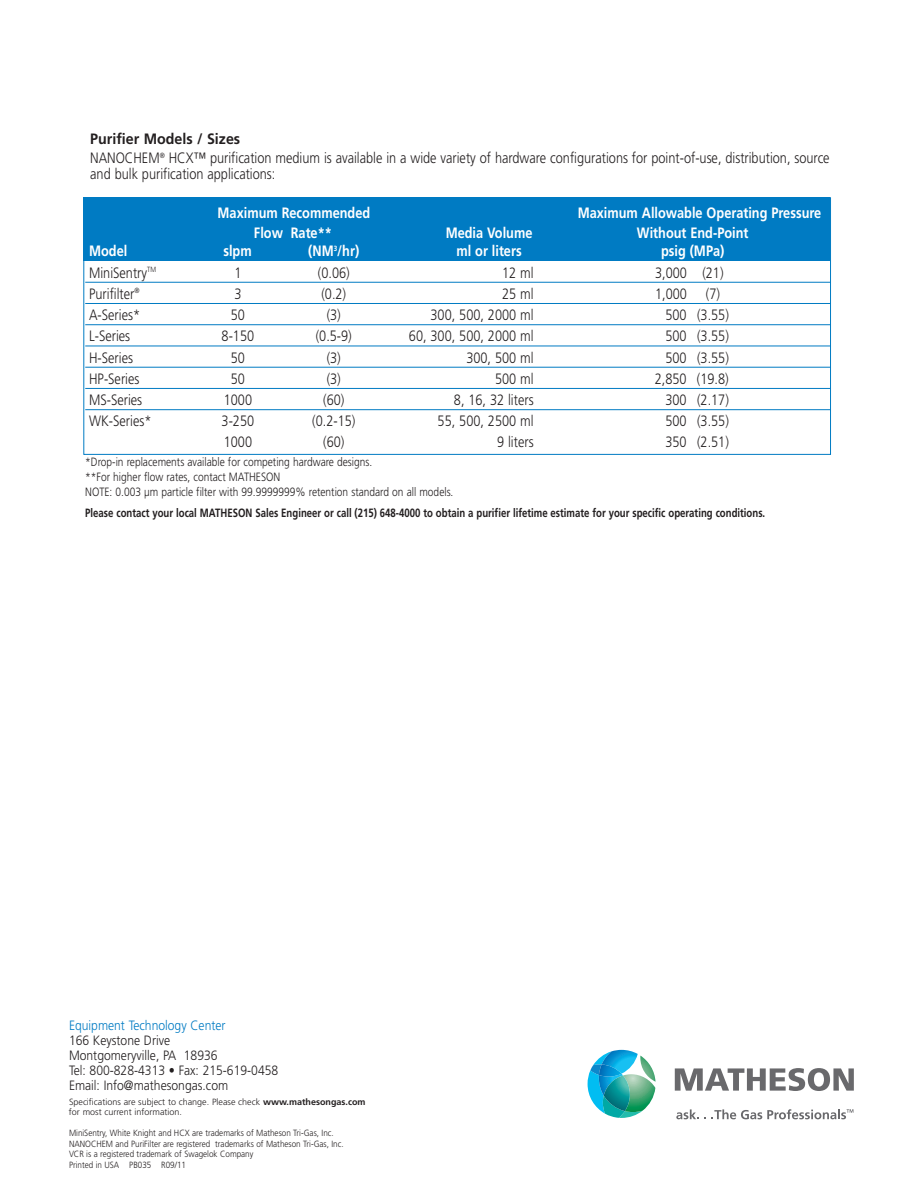
<style>
.page{position:relative;width:918px;height:1188px;background:#fff}
.page>*{position:absolute;margin:0;border:0;box-sizing:border-box;transform-origin:0 0}
.t1{font:300 15px/18.6px "Frutiger";color:#231f20;scale:.85 1}
.t2{font:700 15px "Frutiger";color:#fff;scale:.85 1}
.t3{font:300 13.5px/15px "Frutiger";color:#231f20;scale:.9 1}
.t4{font:300 13.5px "Frutiger";color:#007bc3;scale:.9 1}
.t5{font:300 12px/15.3px "Frutiger";color:#231f20;scale:.85 1}
.t6{font:700 12px "Frutiger";color:#231f20;scale:.8 1}
.t7{font:300 9px/10.5px "Frutiger";color:#231f20;scale:.9 1}
.t8{font:300 9px/10.5px "Frutiger";color:#231f20}
.s1{font-weight:700}
</style>
<div class="page">
<div style="left:83px;top:197px;width:747px;height:64px;background:#007bc3"></div>
<hr style="left:85px;top:282px;width:745px;height:1px;background:#007bc3">
<hr style="left:85px;top:303px;width:745px;height:1px;background:#007bc3">
<hr style="left:85px;top:324px;width:745px;height:1px;background:#007bc3">
<hr style="left:85px;top:346px;width:745px;height:1px;background:#007bc3">
<hr style="left:85px;top:367px;width:745px;height:1px;background:#007bc3">
<hr style="left:85px;top:388px;width:745px;height:1px;background:#007bc3">
<hr style="left:85px;top:409px;width:745px;height:1px;background:#007bc3">
<svg style="left:588px;top:1050px;width:68px;height:68px"></svg>
<svg style="left:675px;top:1068px;width:179px;height:23px"></svg>
<svg style="left:676px;top:1109px;width:30px;height:10px"></svg>
<svg style="left:712px;top:1109px;width:141px;height:10px"></svg>
<p class="t1" style="left:90px;top:131px;width:871px"><span class="s1">Purifier Models / Sizes<br></span>NANOCHEM<sup>®</sup> HCX™ purification medium is available in a wide variety of hardware configurations for point-of-use, distribution, source</p>
<p class="t1" style="left:90px;top:166px;width:219px">and bulk purification applications:</p>
<p class="t2" style="left:218px;top:207px;width:181px">Maximum Recommended</p>
<p class="t2" style="left:578px;top:207px;width:288px">Maximum Allowable Operating Pressure</p>
<p class="t2" style="left:254px;top:227px;width:93px">Flow Rate**</p>
<p class="t2" style="left:446px;top:227px;width:104px">Media Volume</p>
<p class="t2" style="left:637px;top:227px;width:133px">Without End-Point</p>
<p class="t2" style="left:89px;top:245px;width:46px">Model</p>
<p class="t2" style="left:223px;top:245px;width:35px">slpm</p>
<p class="t2" style="left:308px;top:245px;width:61px">(NM<sup>3</sup>/hr)</p>
<p class="t2" style="left:457px;top:245px;width:78px">ml or liters</p>
<p class="t2" style="left:661px;top:245px;width:76px">psig (MPa)</p>
<p class="t1" style="left:89px;top:264px;width:80px">MiniSentry<sup>TM</sup></p>
<p class="t1" style="left:234px;top:264px;width:10px">1</p>
<p class="t1" style="left:318px;top:264px;width:39px">(0.06)</p>
<p class="t1" style="left:502px;top:264px;width:39px">12 ml</p>
<p class="t1" style="left:655px;top:264px;width:82px">3,000 (21)</p>
<p class="t1" style="left:89px;top:285px;width:61px">Purifilter<sup>®</sup></p>
<p class="t1" style="left:234px;top:285px;width:10px">3</p>
<p class="t1" style="left:321px;top:285px;width:31px">(0.2)</p>
<p class="t1" style="left:502px;top:285px;width:39px">25 ml</p>
<p class="t1" style="left:655px;top:285px;width:39px">1,000</p>
<p class="t1" style="left:706px;top:285px;width:18px">(7)</p>
<p class="t1" style="left:89px;top:307px;width:61px">A-Series*</p>
<p class="t1" style="left:231px;top:307px;width:18px">50</p>
<p class="t1" style="left:327px;top:307px;width:18px">(3)</p>
<p class="t1" style="left:431px;top:307px;width:123px">300, 500, 2000 ml</p>
<p class="t1" style="left:665px;top:307px;width:76px">500 (3.55)</p>
<p class="t1" style="left:89px;top:328px;width:50px">L-Series</p>
<p class="t1" style="left:222px;top:328px;width:40px">8-150</p>
<p class="t1" style="left:316px;top:328px;width:44px">(0.5-9)</p>
<p class="t1" style="left:409px;top:328px;width:148px">60, 300, 500, 2000 ml</p>
<p class="t1" style="left:665px;top:328px;width:76px">500 (3.55)</p>
<p class="t1" style="left:89px;top:349px;width:53px">H-Series</p>
<p class="t1" style="left:231px;top:349px;width:18px">50</p>
<p class="t1" style="left:327px;top:349px;width:18px">(3)</p>
<p class="t1" style="left:466px;top:349px;width:81px">300, 500 ml</p>
<p class="t1" style="left:665px;top:349px;width:76px">500 (3.55)</p>
<p class="t1" style="left:89px;top:370px;width:61px">HP-Series</p>
<p class="t1" style="left:231px;top:370px;width:18px">50</p>
<p class="t1" style="left:327px;top:370px;width:18px">(3)</p>
<p class="t1" style="left:495px;top:370px;width:47px">500 ml</p>
<p class="t1" style="left:655px;top:370px;width:89px">2,850 (19.8)</p>
<p class="t1" style="left:89px;top:392px;width:64px">MS-Series</p>
<p class="t1" style="left:224px;top:392px;width:35px">1000</p>
<p class="t1" style="left:323px;top:392px;width:27px">(60)</p>
<p class="t1" style="left:454px;top:392px;width:95px">8, 16, 32 liters</p>
<p class="t1" style="left:665px;top:392px;width:76px">300 (2.17)</p>
<p class="t1" style="left:89px;top:413px;width:75px">WK-Series*</p>
<p class="t1" style="left:222px;top:413px;width:40px">3-250</p>
<p class="t1" style="left:312px;top:413px;width:52px">(0.2-15)</p>
<p class="t1" style="left:438px;top:413px;width:114px">55, 500, 2500 ml</p>
<p class="t1" style="left:665px;top:413px;width:76px">500 (3.55)</p>
<p class="t1" style="left:224px;top:434px;width:35px">1000</p>
<p class="t1" style="left:323px;top:434px;width:27px">(60)</p>
<p class="t1" style="left:497px;top:434px;width:44px">9 liters</p>
<p class="t1" style="left:665px;top:434px;width:76px">350 (2.51)</p>
<p class="t5" style="left:85px;top:455px;width:435px">*Drop-in replacements available for competing hardware designs.<br>**For higher flow rates, contact MATHESON<br>NOTE: 0.003 µm particle filter with 99.9999999% retention standard on all models.</p>
<p class="t6" style="left:85px;top:508px;width:852px">Please contact your local MATHESON Sales Engineer or call (215) 648-4000 to obtain a purifier lifetime estimate for your specific operating conditions.</p>
<p class="t4" style="left:69px;top:1020px;width:176px">Equipment Technology Center</p>
<p class="t3" style="left:69px;top:1034px;width:234px">166 Keystone Drive<br>Montgomeryville, PA 18936<br>Tel: 800-828-4313 • Fax: 215-619-0458<br>Email: Info@mathesongas.com</p>
<p class="t8" style="left:69px;top:1097px;width:298px">Specifications are subject to change. Please check <span class="s1">www.mathesongas.com </span>for most current information.</p>
<p class="t7" style="left:69px;top:1129px;width:307px">MiniSentry, White Knight and HCX are trademarks of Matheson Tri-Gas, Inc.<br>NANOCHEM and PuriFilter are registered trademarks of Matheson Tri-Gas, Inc.<br>VCR is a registered trademark of Swagelok Company<br>Printed in USA PB035 R09/11</p>
</div>
